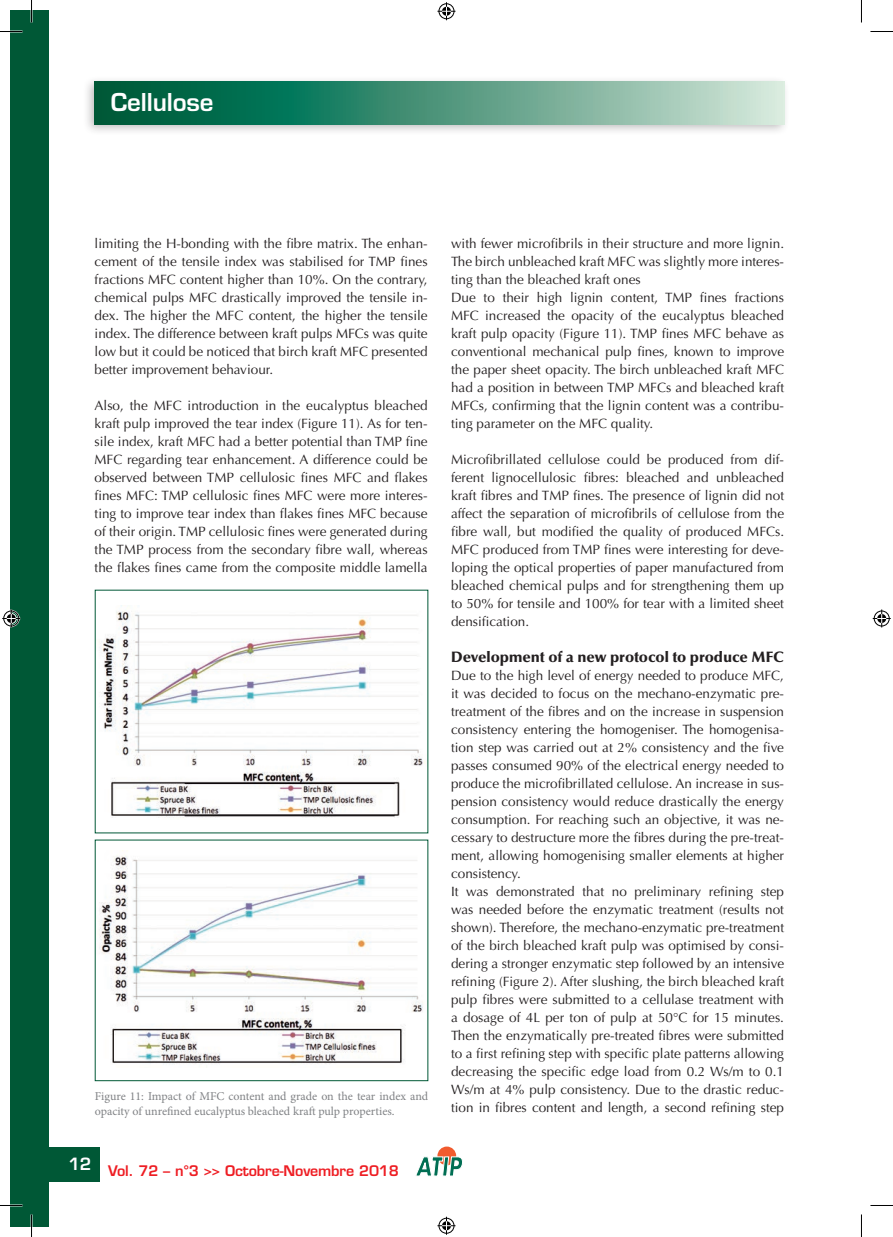
<style>
.page{position:relative;width:893px;height:1237px;background:#fff}
.page>*{position:absolute;margin:0;border:0;box-sizing:border-box;transform-origin:0 0}
.t1{font:600 24px "Eurostile";letter-spacing:-.005em;color:#fff}
.t2{font:900 15px "Optima";color:#231f20}
.t3{font:600 14.25px "Eurostile";letter-spacing:-.01em;color:#ee1d23}
.t4{font:13.5px/18px "Optima";color:#231f20;text-align:justify}
.t5{font:12px/14.4px "Minion Pro";color:#808285}
</style>
<div class="page">
<div style="left:82px;top:76px;width:707px;height:60px;background:#231f20;opacity:.3"></div>
<svg style="left:95px;top:82px;width:688px;height:42px;background:#529980"></svg>
<div style="left:10px;top:10px;width:39px;height:1216px;background:#005836"></div>
<div style="left:32px;top:1147px;width:68px;height:34px;background:#005836"></div>
<div style="left:437px;top:1146px;width:19px;height:19px;background:#f15b2e;border-radius:50%"></div>
<svg style="left:416px;top:1156px;width:47px;height:20px"></svg>
<img style="left:100px;top:605px;width:325px;height:213px">
<img style="left:99px;top:850px;width:324px;height:214px">
<hr style="left:0;top:1204px;width:22px;height:2px;background:#fff">
<svg style="left:0;top:31px;width:22px;height:1px"></svg>
<svg style="left:870px;top:31px;width:22px;height:1px"></svg>
<svg style="left:0;top:1205px;width:22px;height:1px"></svg>
<svg style="left:870px;top:1205px;width:22px;height:1px"></svg>
<svg style="left:31px;top:0;width:1px;height:22px"></svg>
<svg style="left:31px;top:1214px;width:1px;height:23px"></svg>
<svg style="left:437px;top:2px;width:18px;height:18px"></svg>
<svg style="left:437px;top:1216px;width:18px;height:18px"></svg>
<svg style="left:2px;top:609px;width:18px;height:18px"></svg>
<svg style="left:872px;top:609px;width:18px;height:18px"></svg>
<h1 class="t1" style="left:111px;top:87px;width:104px">Cellulose</h1>
<p class="t4" style="left:95px;top:234px;width:334px">limiting the H-bonding with the fibre matrix. The enhan&shy;cement of the tensile index was stabilised for TMP fines fractions MFC content higher than 10%. On the contrary, chemical pulps MFC drastically improved the tensile in&shy;dex. The higher the MFC content, the higher the tensile index. The difference between kraft pulps MFCs was quite low but it could be noticed that birch kraft MFC presented better improvement behaviour.</p>
<p class="t4" style="left:95px;top:396px;width:334px">Also, the MFC introduction in the eucalyptus bleached kraft pulp improved the tear index (Figure 11). As for ten&shy;sile index, kraft MFC had a better potential than TMP fine MFC regarding tear enhancement. A difference could be observed between TMP cellulosic fines MFC and flakes fines MFC: TMP cellulosic fines MFC were more interes&shy;ting to improve tear index than flakes fines MFC because of their origin. TMP cellulosic fines were generated during the TMP process from the secondary fibre wall, whereas the flakes fines came from the composite middle lamella</p>
<p class="t5" style="left:95px;top:1089px;width:335px">Figure 11: Impact of MFC content and grade on the tear index and opacity of unrefined eucalyptus bleached kraft pulp properties.</p>
<p class="t3" style="left:68px;top:1161px;width:332px"><sup>12</sup> Vol. 72 – n°3 &gt;&gt; Octobre-Novembre 2018</p>
<p class="t4" style="left:451px;top:234px;width:334px;text-align:left">with fewer microfibrils in their structure and more lignin.<br>The birch unbleached kraft MFC was slightly more interes&shy;ting than the bleached kraft ones<br>Due to their high lignin content, TMP fines fractions MFC increased the opacity of the eucalyptus bleached kraft pulp opacity (Figure 11). TMP fines MFC behave as conventional mechanical pulp fines, known to improve the paper sheet opacity. The birch unbleached kraft MFC had a position in between TMP MFCs and bleached kraft MFCs, confirming that the lignin content was a contribu&shy;ting parameter on the MFC quality.</p>
<p class="t4" style="left:451px;top:450px;width:334px">Microfibrillated cellulose could be produced from dif&shy;ferent lignocellulosic fibres: bleached and unbleached kraft fibres and TMP fines. The presence of lignin did not affect the separation of microfibrils of cellulose from the fibre wall, but modified the quality of produced MFCs.<br>MFC produced from TMP fines were interesting for deve&shy;loping the optical properties of paper manufactured from bleached chemical pulps and for strengthening them up to 50% for tensile and 100% for tear with a limited sheet densification.</p>
<p class="t2" style="left:451px;top:648px;width:334px">Development of a new protocol to produce MFC</p>
<p class="t4" style="left:451px;top:666px;width:334px;text-align:left">Due to the high level of energy needed to produce MFC, it was decided to focus on the mechano-enzymatic pre&shy;treatment of the fibres and on the increase in suspension consistency entering the homogeniser. The homogenisa&shy;tion step was carried out at 2% consistency and the five passes consumed 90% of the electrical energy needed to produce the microfibrillated cellulose. An increase in sus&shy;pension consistency would reduce drastically the energy consumption. For reaching such an objective, it was ne&shy;cessary to destructure more the fibres during the pre-treat&shy;ment, allowing homogenising smaller elements at higher consistency.<br>It was demonstrated that no preliminary refining step was needed before the enzymatic treatment (results not shown). Therefore, the mechano-enzymatic pre-treatment of the birch bleached kraft pulp was optimised by consi&shy;dering a stronger enzymatic step followed by an intensive refining (Figure 2). After slushing, the birch bleached kraft pulp fibres were submitted to a cellulase treatment with a dosage of 4L per ton of pulp at 50°C for 15 minutes.<br>Then the enzymatically pre-treated fibres were submitted to a first refining step with specific plate patterns allowing decreasing the specific edge load from 0.2 Ws/m to 0.1<br>Ws/m at 4% pulp consistency. Due to the drastic reduc&shy;tion in fibres content and length, a second refining step</p>
</div>
